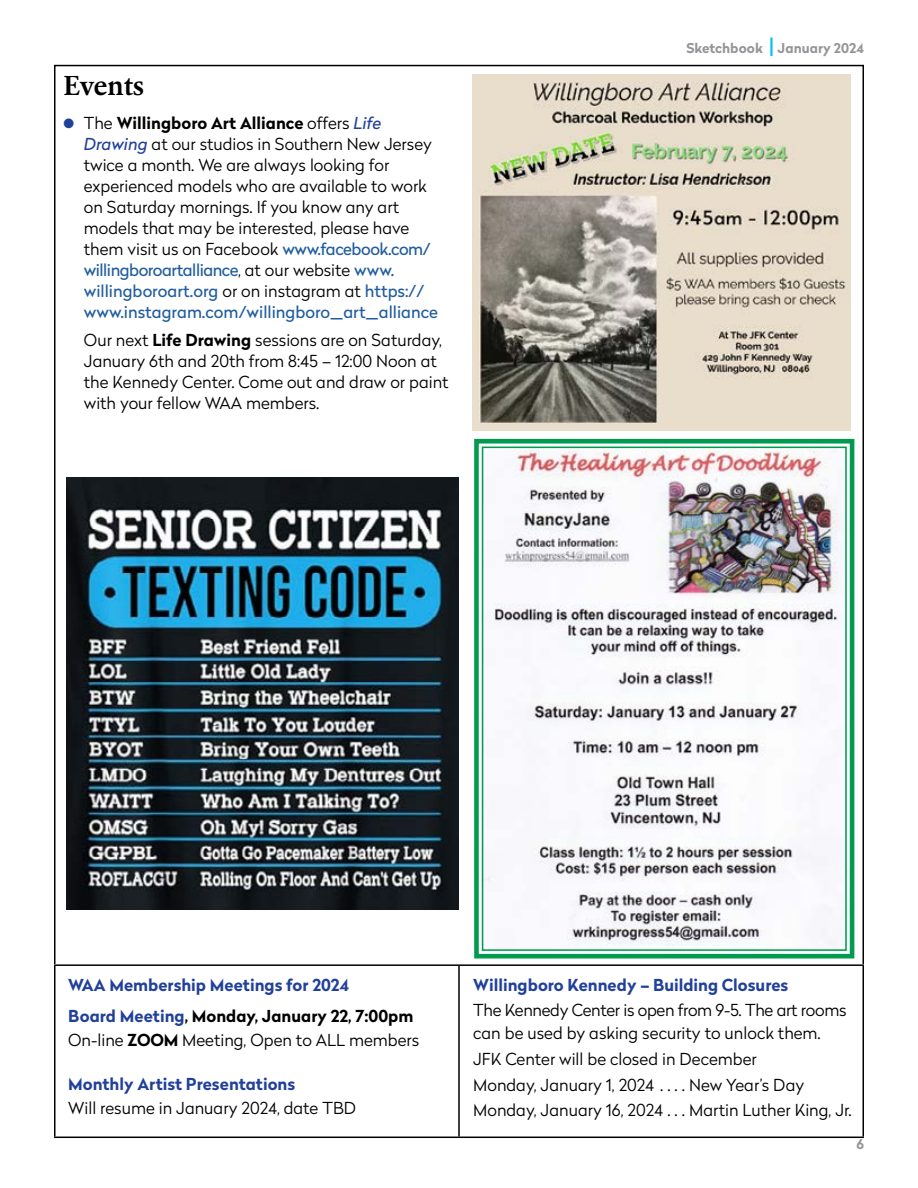
<style>
.page{position:relative;width:918px;height:1188px;background:#fff}
.page>*{position:absolute;margin:0;border:0;box-sizing:border-box;transform-origin:0 0}
.t1{font:700 27px "Erato";color:#000}
.t2{font:300 16.5px/21px "Radikal";color:#000}
.t3{font:700 16.5px/30.8px "Radikal";color:#21409a}
.t4{font:700 13.5px "Radikal";color:#939598}
.s1{color:#21409a}
.s2{font-weight:700}
.s3{font-weight:400;font-style:italic;color:#21409a}
.s4{font-weight:400;color:#215e9e}
.s5{font-weight:400;font-size:25.2px;color:#00c0f3}
.s6{color:#000}
</style>
<div class="page">
<hr style="left:54px;top:964px;width:405px;height:2px;background:#000">
<hr style="left:54px;top:966px;width:2px;height:171px;background:#000">
<hr style="left:459px;top:964px;width:405px;height:2px;background:#000">
<hr style="left:458px;top:966px;width:2px;height:171px;background:#000">
<hr style="left:862px;top:966px;width:2px;height:171px;background:#000">
<hr style="left:54px;top:1137px;width:405px;height:1px;background:#000">
<hr style="left:459px;top:1137px;width:405px;height:1px;background:#000">
<img style="left:472px;top:74px;width:378px;height:357px">
<svg style="left:474px;top:438px;width:381px;height:521px"></svg>
<div style="left:482px;top:447px;width:365px;height:504px;border:2px solid #009b4f"></div>
<img style="left:66px;top:477px;width:393px;height:432px">
<h1 class="t1" style="left:64px;top:67px;width:82px">Events</h1>
<p class="t2" style="left:84px;top:112px;width:356px;text-indent:-20px"><span class="s1">●</span> The <span class="s2">Willingboro Art Alliance</span> offers <span class="s3">Life Drawing</span> at our studios in Southern New Jersey twice a month. We are always looking for experienced models who are available to work on Saturday mornings. If you know any art models that may be interested, please have them visit us on Facebook <span class="s4">www.facebook.com/ willingboroartalliance</span>, at our website <span class="s4">www. willingboroart.org</span> or on instagram at <span class="s4">https:// www.instagram.com/willingboro_art_alliance</span></p>
<p class="t2" style="left:84px;top:329px;width:366px">Our next <span class="s2">Life Drawing</span> sessions are on Saturday, January 6th and 20th from 8:45 – 12:00 Noon at the Kennedy Center. Come out and draw or paint with your fellow WAA members.</p>
<p class="t4" style="left:686px;top:39px;width:179px">Sketchbook <span class="s5">I</span> January 2024</p>
<p class="t3" style="left:68px;top:969px;width:347px">WAA Membership Meetings for 2024<br>Board Meeting<span class="s6">, Monday, January 22, 7:00pm</span></p>
<p class="t2" style="left:68px;top:1029px;width:352px">On-line <span class="s2">ZOOM</span> Meeting, Open to ALL members</p>
<p class="t3" style="left:68px;top:1068px;width:229px">Monthly Artist Presentations</p>
<p class="t2" style="left:68px;top:1097px;width:289px">Will resume in January 2024, date TBD</p>
<p class="t3" style="left:473px;top:969px;width:317px">Willingboro Kennedy – Building Closures</p>
<p class="t2" style="left:473px;top:998px;width:375px;line-height:22.5px">The Kennedy Center is open from 9-5. The art rooms can be used by asking security to unlock them.</p>
<p class="t2" style="left:473px;top:1045px;width:285px;line-height:26.2px">JFK Center will be closed in December<br>Monday, January 1, 2024 .....</p>
<p class="t2" style="left:689px;top:1074px;width:117px">New Year’s Day</p>
<p class="t2" style="left:473px;top:1099px;width:195px">Monday, January 16, 2024....</p>
<p class="t2" style="left:689px;top:1099px;width:164px">Martin Luther King, Jr.</p>
<p class="t4" style="left:856px;top:1134px;width:9px">6</p>
</div>
